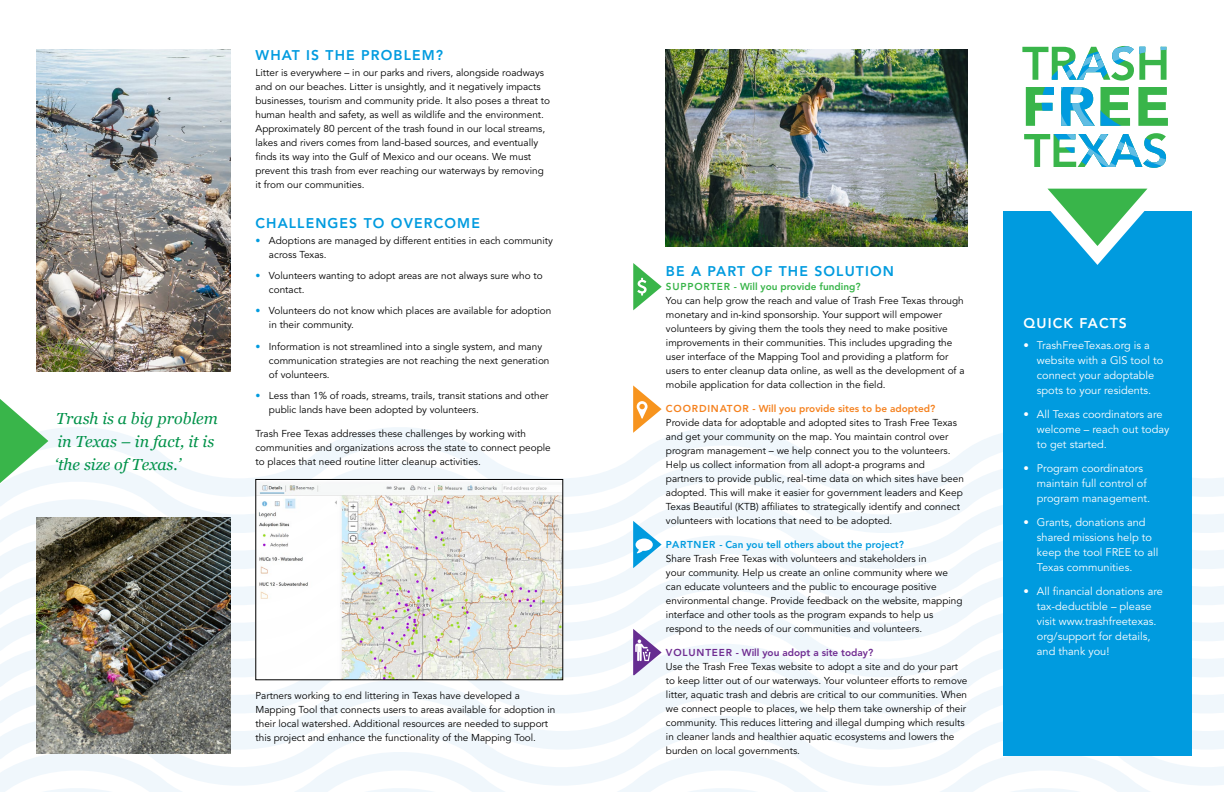
<style>
.page{position:relative;width:1224px;height:792px;background:#fff}
.page>*{position:absolute;margin:0;border:0;box-sizing:border-box;transform-origin:0 0}
.t1{font:italic 16px/23px "Georgia";color:#009249}
.t2{font:800 14px "Avenir";letter-spacing:.08em;color:#009bdf}
.t3{font:800 14px "Avenir";letter-spacing:.08em;color:#fff}
.t4{font:11px/15px "Avenir";color:#fff}
.t5{font:10px/14px "Avenir";color:#000}
.t6{font:800 10px "Avenir";color:#f58220}
.t7{font:800 10px "Avenir";color:#009bdf}
.t8{font:800 10px "Avenir";color:#6f2c91}
.t9{font:800 10px "Avenir";color:#39b54a}
.s1{color:#009bdf}
</style>
<div class="page">
<svg style="left:48px;top:427px;width:955px;height:11px"></svg>
<svg style="left:48px;top:438px;width:955px;height:36px"></svg>
<svg style="left:0;top:474px;width:1224px;height:36px"></svg>
<svg style="left:0;top:510px;width:1224px;height:36px"></svg>
<svg style="left:0;top:546px;width:1224px;height:36px"></svg>
<svg style="left:0;top:582px;width:1224px;height:36px"></svg>
<svg style="left:0;top:618px;width:1224px;height:36px"></svg>
<svg style="left:0;top:654px;width:1224px;height:36px"></svg>
<svg style="left:0;top:690px;width:1224px;height:102px"></svg>
<img style="left:36px;top:49px;width:194px;height:323px">
<img style="left:666px;top:49px;width:301px;height:197px">
<img style="left:36px;top:518px;width:194px;height:236px">
<div style="left:1003px;top:212px;width:189px;height:544px;background:#009bdf"></div>
<svg style="left:1022px;top:46px;width:146px;height:122px"></svg>
<svg style="left:1047px;top:189px;width:100px;height:76px"></svg>
<svg style="left:0;top:399px;width:48px;height:84px"></svg>
<img style="left:257px;top:481px;width:304px;height:197px">
<div style="left:255px;top:479px;width:308px;height:201px;border:1px solid #000"></div>
<svg style="left:633px;top:263px;width:29px;height:47px"></svg>
<svg style="left:633px;top:385px;width:29px;height:48px"></svg>
<svg style="left:633px;top:521px;width:29px;height:47px"></svg>
<svg style="left:633px;top:629px;width:29px;height:46px"></svg>
<h1 class="t1" style="left:55px;top:407px;width:164px">Trash is a big problem in Texas – in fact, it is ‘the size of Texas.’</h1>
<h2 class="t2" style="left:255px;top:47px;width:189px">WHAT IS THE PROBLEM?</h2>
<p class="t5" style="left:255px;top:66px;width:296px">Litter is everywhere – in our parks and rivers, alongside roadways and on our beaches. Litter is unsightly, and it negatively impacts businesses, tourism and community pride. It also poses a threat to human health and safety, as well as wildlife and the environment.<br>Approximately 80 percent of the trash found in our local streams, lakes and rivers comes from land-based sources, and eventually finds its way into the Gulf of Mexico and our oceans. We must prevent this trash from ever reaching our waterways by removing it from our communities.</p>
<h2 class="t2" style="left:255px;top:215px;width:226px">CHALLENGES TO OVERCOME</h2>
<p class="t5" style="left:269px;top:234px;width:286px;text-indent:-14px"><span class="s1">•</span> Adoptions are managed by different entities in each community across Texas.</p>
<p class="t5" style="left:269px;top:269px;width:275px;text-indent:-14px"><span class="s1">•</span> Volunteers wanting to adopt areas are not always sure who to contact.</p>
<p class="t5" style="left:269px;top:304px;width:284px;text-indent:-14px"><span class="s1">•</span> Volunteers do not know which places are available for adoption in their community.</p>
<p class="t5" style="left:269px;top:339px;width:282px;text-indent:-14px"><span class="s1">•</span> Information is not streamlined into a single system, and many communication strategies are not reaching the next generation of volunteers.</p>
<p class="t5" style="left:269px;top:389px;width:281px;text-indent:-14px"><span class="s1">•</span> Less than 1% of roads, streams, trails, transit stations and other public lands have been adopted by volunteers.</p>
<p class="t5" style="left:255px;top:427px;width:297px">Trash Free Texas addresses these challenges by working with communities and organizations across the state to connect people to places that need routine litter cleanup activities.</p>
<p class="t5" style="left:255px;top:689px;width:301px">Partners working to end littering in Texas have developed a Mapping Tool that connects users to areas available for adoption in their local watershed. Additional resources are needed to support this project and enhance the functionality of the Mapping Tool.</p>
<h2 class="t2" style="left:666px;top:263px;width:230px">BE A PART OF THE SOLUTION</h2>
<p class="t9" style="left:666px;top:281px;width:196px">SUPPORTER - Will you provide funding?</p>
<p class="t5" style="left:666px;top:294px;width:300px">You can help grow the reach and value of Trash Free Texas through monetary and in-kind sponsorship. Your support will empower volunteers by giving them the tools they need to make positive improvements in their communities. This includes upgrading the user interface of the Mapping Tool and providing a platform for users to enter cleanup data online, as well as the development of a mobile application for data collection in the field.</p>
<p class="t6" style="left:666px;top:403px;width:271px">COORDINATOR - Will you provide sites to be adopted?</p>
<p class="t5" style="left:666px;top:416px;width:299px">Provide data for adoptable and adopted sites to Trash Free Texas and get your community on the map. You maintain control over program management – we help connect you to the volunteers.<br>Help us collect information from all adopt-a programs and partners to provide public, real-time data on which sites have been adopted. This will make it easier for government leaders and Keep Texas Beautiful (KTB) affiliates to strategically identify and connect volunteers with locations that need to be adopted.</p>
<p class="t7" style="left:666px;top:539px;width:239px">PARTNER - Can you tell others about the project?</p>
<p class="t5" style="left:666px;top:552px;width:298px">Share Trash Free Texas with volunteers and stakeholders in<br>your community. Help us create an online community where we can educate volunteers and the public to encourage positive environmental change. Provide feedback on the website, mapping interface and other tools as the program expands to help us respond to the needs of our communities and volunteers.</p>
<p class="t8" style="left:666px;top:647px;width:209px">VOLUNTEER - Will you adopt a site today?</p>
<p class="t5" style="left:666px;top:660px;width:303px">Use the Trash Free Texas website to adopt a site and do your part to keep litter out of our waterways. Your volunteer efforts to remove litter, aquatic trash and debris are critical to our communities. When we connect people to places, we help them take ownership of their community. This reduces littering and illegal dumping which results in cleaner lands and healthier aquatic ecosystems and lowers the burden on local governments.</p>
<h2 class="t3" style="left:1023px;top:315px;width:105px">QUICK FACTS</h2>
<p class="t4" style="left:1037px;top:338px;width:128px;text-indent:-13px">• TrashFreeTexas.org is a website with a GIS tool to connect your adoptable spots to your residents.</p>
<p class="t4" style="left:1037px;top:407px;width:134px;text-indent:-13px">• All Texas coordinators are welcome – reach out today to get started.</p>
<p class="t4" style="left:1037px;top:461px;width:115px;text-indent:-13px">• Program coordinators maintain full control of program management.</p>
<p class="t4" style="left:1037px;top:515px;width:123px;text-indent:-13px">• Grants, donations and shared missions help to keep the tool FREE to all<br>Texas communities.</p>
<p class="t4" style="left:1037px;top:584px;width:128px;text-indent:-13px">• All financial donations are tax-deductible – please visit www.trashfreetexas. org/support for details, and thank you!</p>
</div>
